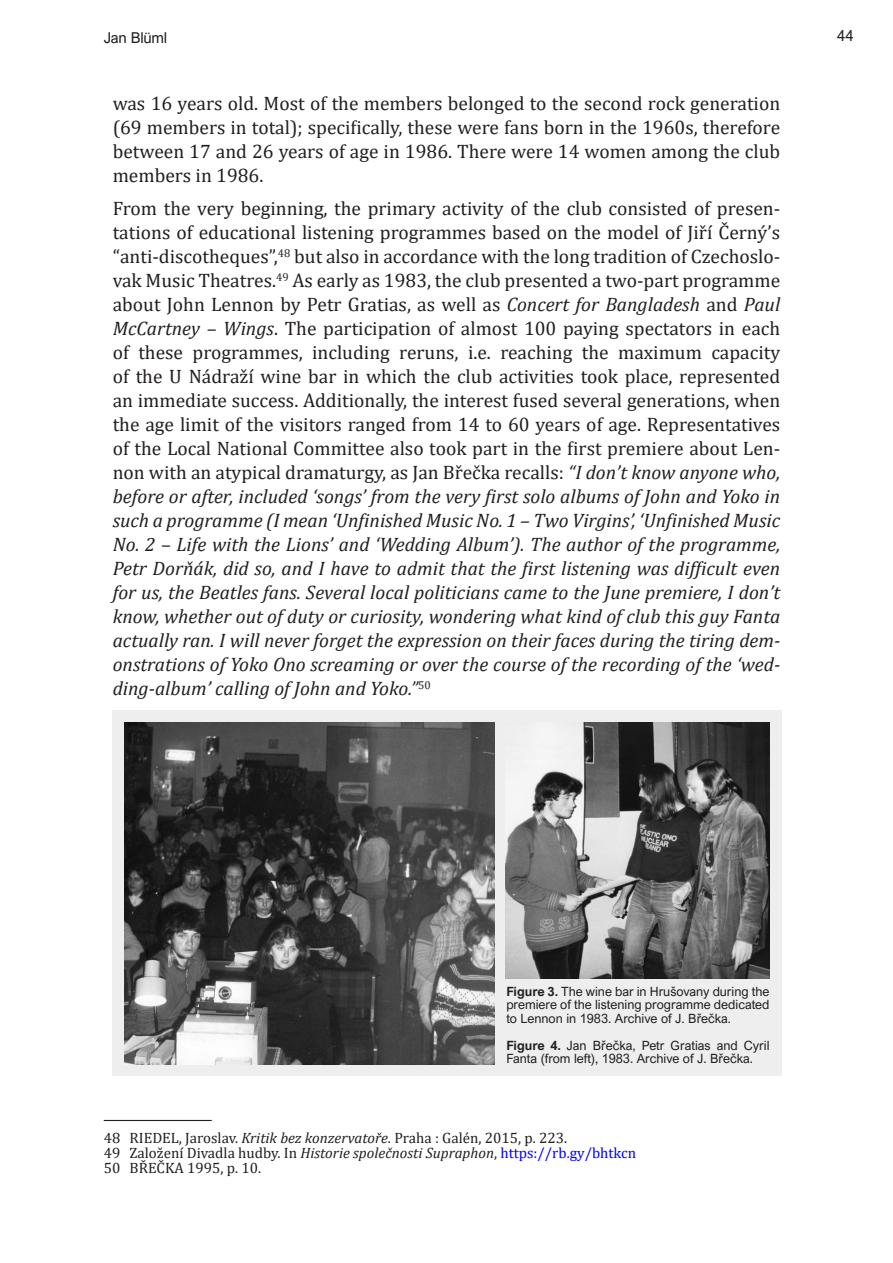
<style>
.page{position:relative;width:893px;height:1263px;background:#fff}
.page>*{position:absolute;margin:0;border:0;box-sizing:border-box;transform-origin:0 0}
.Odsek_Normal{font:19.5px/24px "Cambria";color:#231f20;text-align:justify}
.Text_poznámky_pod_či{font:15px "Cambria";color:#231f20}
.Text_poznámky_pod_či-2{font:italic 15px "Cambria";color:#231f20}
.t1{font:15px "Arial Nova";letter-spacing:-.01em;color:#231f20}
.Label{font:12.75px/13.5px "Arial Nova";color:#231f20;text-align:justify}
.s1{font-style:italic}
.s2{font-weight:700}
.s3{font-style:normal}
.s4{font-style:normal;color:#00f}
</style>
<div class="page">
<hr style="left:104px;top:1120px;width:108px;height:1px;background:#231f20">
<div style="left:112px;top:711px;width:670px;height:365px;background:#eeeeef"></div>
<img style="left:124px;top:723px;width:370px;height:341px">
<img style="left:505px;top:723px;width:265px;height:255px">
<p class="t1" style="left:104px;top:30px;width:65px">Jan Blüml</p>
<p class="t1" style="left:837px;top:28px;width:18px">44</p>
<p class="Odsek_Normal" style="left:113px;top:91px;width:669px">was 16 years old. Most of the members belonged to the second rock generation (69 members in total); specifically, these were fans born in the 1960s, therefore between 17 and 26 years of age in 1986. There were 14 women among the club members in 1986.</p>
<p class="Odsek_Normal" style="left:113px;top:196px;width:669px">From the very beginning, the primary activity of the club consisted of presen&shy;tations of educational listening programmes based on the model of Jiří Černý’s “anti-discotheques”,<sup>48</sup> but also in accordance with the long tradition of Czechoslo&shy;vak Music Theatres.<sup>49</sup> As early as 1983, the club presented a two-part programme about John Lennon by Petr Gratias, as well as <span class="s1">Concert for Bangladesh</span> and <span class="s1">Paul McCartney – Wings</span>. The participation of almost 100 paying spectators in each of these programmes, including reruns, i.e. reaching the maximum capacity of the U Nádraží wine bar in which the club activities took place, represented an immediate success. Additionally, the interest fused several generations, when the age limit of the visitors ranged from 14 to 60 years of age. Representatives of the Local National Committee also took part in the first premiere about Len&shy;non with an atypical dramaturgy, as Jan Břečka recalls: <span class="s1">“I don’t know anyone who, before or after, included ‘songs’ from the very first solo albums of John and Yoko in such a programme (I mean ‘Unfinished Music No. 1 – Two Virgins’, ‘Unfinished Music No. 2 – Life with the Lions’ and ‘Wedding Album’). The author of the programme, Petr Dorňák, did so, and I have to admit that the first listening was difficult even for us, the Beatles fans. Several local politicians came to the June premiere, I don’t know, whether out of duty or curiosity, wondering what kind of club this guy Fanta actually ran. I will never forget the expression on their faces during the tiring dem&shy;onstrations of Yoko Ono screaming or over the course of the recording of the ‘wed&shy;ding-album’ calling of John and Yoko.”</span><sup>50</sup></p>
<p class="Label" style="left:506px;top:985px;width:265px"><span class="s2">Figure 3.</span> The wine bar in Hrušovany during the premiere of the listening programme dedicated to Lennon in 1983. Archive of J. Břečka.</p>
<p class="Label" style="left:506px;top:1039px;width:265px"><span class="s2">Figure 4.</span> Jan Břečka, Petr Gratias and Cyril<br>Fanta (from left), 1983. Archive of J. Břečka.</p>
<p class="Text_poznámky_pod_či" style="left:104px;top:1129px;width:465px">48 RIEDEL, Jaroslav. <span class="s1">Kritik bez konzervatoře</span>. Praha : Galén, 2015, p. 223.</p>
<p class="Text_poznámky_pod_či-2" style="left:104px;top:1142px;width:534px"><span class="s3">49 Založení Divadla hudby. In</span> Historie společnosti Supraphon<span class="s3">,</span> <span class="s4">https://rb.gy/bhtkcn</span></p>
<p class="Text_poznámky_pod_či" style="left:104px;top:1159px;width:159px">50 BŘEČKA 1995, p. 10.</p>
</div>
